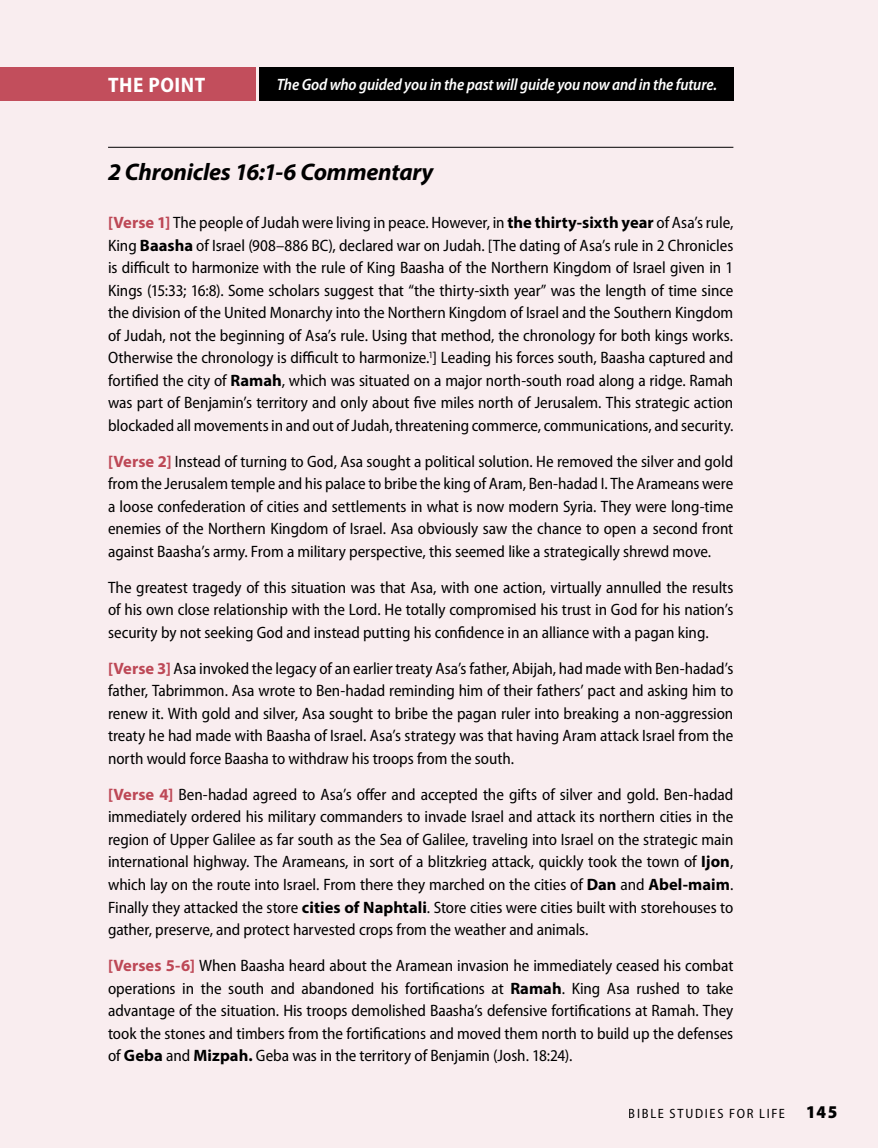
<style>
.page{position:relative;width:878px;height:1148px;background:#f9edef}
.page>*{position:absolute;margin:0;border:0;box-sizing:border-box;transform-origin:0 0}
.t1{font:italic 700 24px "Myriad Pro";letter-spacing:-.01em;color:#000}
.t2{font:700 semi-condensed 21px "Myriad Pro";letter-spacing:.025em;color:#fff}
.t3{font:semi-condensed 16.5px/22.5px "Myriad Pro";letter-spacing:-.005em;color:#000;text-align:justify}
.t4{font:italic 600 semi-condensed 16.5px "Myriad Pro";letter-spacing:-.01em;color:#fff}
.t5{font:semi-condensed 13.5px "Myriad Pro";letter-spacing:.125em;color:#000}
.s1{font-weight:700;font-stretch:normal;color:#c24e5c}
.s2{font-weight:700;font-stretch:normal}
.s3{font-weight:900;font-size:18px}
</style>
<div class="page">
<div style="left:0;top:68px;width:256px;height:33px;background:#c24e5c"></div>
<div style="left:259px;top:68px;width:474px;height:33px;background:#000"></div>
<hr style="left:108px;top:147px;width:625px;height:1px;background:#000">
<p class="t2" style="left:108px;top:73px;width:98px">THE POINT</p>
<p class="t4" style="left:277px;top:76px;width:442px">The God who guided you in the past will guide you now and in the future.</p>
<h1 class="t1" style="left:108px;top:156px;width:327px">2 Chronicles 16:1-6 Commentary</h1>
<p class="t3" style="left:108px;top:212px;width:627px"><span class="s1">[Verse 1]</span> The people of Judah were living in peace. However, in <span class="s2">the thirty-sixth year</span> of Asa’s rule, King <span class="s2">Baasha</span> of Israel (908–886 BC), declared war on Judah. [The dating of Asa’s rule in 2 Chronicles is difficult to harmonize with the rule of King Baasha of the Northern Kingdom of Israel given in 1<br>Kings (15:33; 16:8). Some scholars suggest that “the thirty-sixth year” was the length of time since the division of the United Monarchy into the Northern Kingdom of Israel and the Southern Kingdom of Judah, not the beginning of Asa’s rule. Using that method, the chronology for both kings works.<br>Otherwise the chronology is difficult to harmonize.<sup>1</sup>] Leading his forces south, Baasha captured and fortified the city of <span class="s2">Ramah</span>, which was situated on a major north-south road along a ridge. Ramah was part of Benjamin’s territory and only about five miles north of Jerusalem. This strategic action blockaded all movements in and out of Judah, threatening commerce, communications, and security.</p>
<p class="t3" style="left:108px;top:450px;width:627px"><span class="s1">[Verse 2]</span> Instead of turning to God, Asa sought a political solution. He removed the silver and gold from the Jerusalem temple and his palace to bribe the king of Aram, Ben-hadad I. The Arameans were a loose confederation of cities and settlements in what is now modern Syria. They were long-time enemies of the Northern Kingdom of Israel. Asa obviously saw the chance to open a second front against Baasha’s army. From a military perspective, this seemed like a strategically shrewd move.</p>
<p class="t3" style="left:108px;top:576px;width:627px">The greatest tragedy of this situation was that Asa, with one action, virtually annulled the results of his own close relationship with the Lord. He totally compromised his trust in God for his nation’s security by not seeking God and instead putting his confidence in an alliance with a pagan king.</p>
<p class="t3" style="left:108px;top:657px;width:627px"><span class="s1">[Verse 3]</span> Asa invoked the legacy of an earlier treaty Asa’s father, Abijah, had made with Ben-hadad’s father, Tabrimmon. Asa wrote to Ben-hadad reminding him of their fathers’ pact and asking him to renew it. With gold and silver, Asa sought to bribe the pagan ruler into breaking a non-aggression treaty he had made with Baasha of Israel. Asa’s strategy was that having Aram attack Israel from the north would force Baasha to withdraw his troops from the south.</p>
<p class="t3" style="left:108px;top:783px;width:627px"><span class="s1">[Verse 4]</span> Ben-hadad agreed to Asa’s offer and accepted the gifts of silver and gold. Ben-hadad immediately ordered his military commanders to invade Israel and attack its northern cities in the region of Upper Galilee as far south as the Sea of Galilee, traveling into Israel on the strategic main international highway. The Arameans, in sort of a blitzkrieg attack, quickly took the town of <span class="s2">Ijon</span>, which lay on the route into Israel. From there they marched on the cities of <span class="s2">Dan</span> and <span class="s2">Abel-maim</span>.<br>Finally they attacked the store <span class="s2">cities of Naphtali</span>. Store cities were cities built with storehouses to gather, preserve, and protect harvested crops from the weather and animals.</p>
<p class="t3" style="left:108px;top:954px;width:627px"><span class="s1">[Verses 5-6]</span> When Baasha heard about the Aramean invasion he immediately ceased his combat operations in the south and abandoned his fortifications at <span class="s2">Ramah</span>. King Asa rushed to take advantage of the situation. His troops demolished Baasha’s defensive fortifications at Ramah. They took the stones and timbers from the fortifications and moved them north to build up the defenses of <span class="s2">Geba</span> and <span class="s2">Mizpah.</span> Geba was in the territory of Benjamin (Josh. 18:24).</p>
<p class="t5" style="left:628px;top:1106px;width:210px">BIBLE STUDIES FOR LIFE <span class="s3">145</span></p>
</div>
